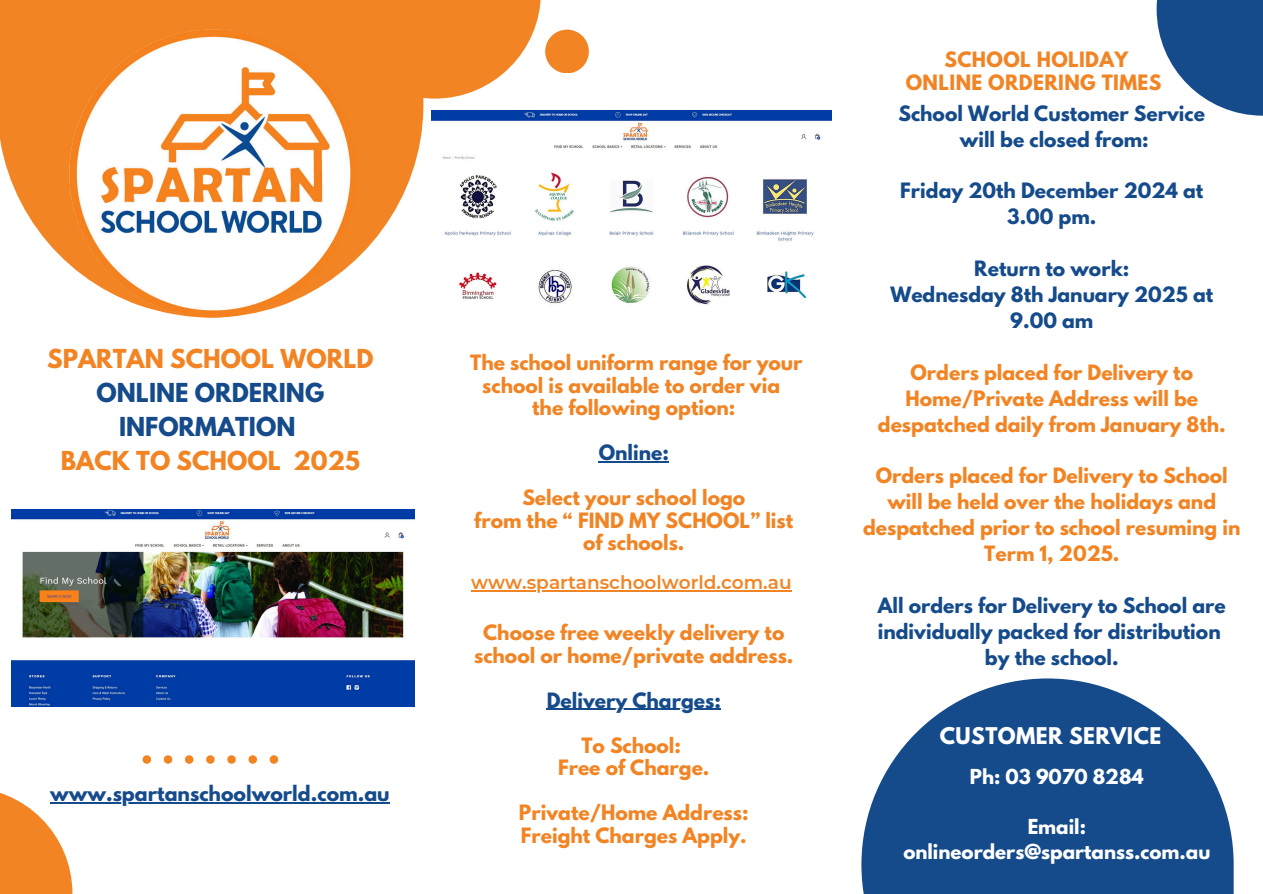
<style>
.page{position:relative;width:1263px;height:894px;background:#fff}
.page>*{position:absolute;margin:0;border:0;box-sizing:border-box;transform-origin:0 0}
.t1{font:700 23.1px/33.8px "League Spartan";color:#f28423;text-align:center}
.t2{font:700 20.4px "League Spartan";letter-spacing:.02em;color:#fff}
.t3{font:700 18.9px "League Spartan";color:#154b8b}
.t4{font:700 18.75px/25.8px "League Spartan";color:#f28423;text-align:center}
.t5{font:700 18.75px/25.8px "League Spartan";color:#154b8b;text-align:center}
.t6{font:700 18.75px/22.5px "League Spartan";color:#f18424;text-align:center}
.t7{font:700 18.75px/22.5px "League Spartan";letter-spacing:.02em;color:#f18424;text-align:center}
.t8{font:600 18.45px "Montserrat";color:#f18424}
.t9{font:700 18.3px "League Spartan";color:#fff}
.s1{color:#154b8b}
</style>
<div class="page">
<div style="left:545px;top:30px;width:44px;height:43px;background:#f28423;border-radius:50%"></div>
<svg style="left:0;top:0;width:423px;height:317px;fill:#f28423"></svg>
<img style="left:69px;top:30px;width:288px;height:287px;border-radius:50%">
<svg style="left:861px;top:678px;width:373px;height:215px;fill:#154b8b"></svg>
<svg style="left:1157px;top:0;width:106px;height:116px;fill:#154b8b"></svg>
<svg style="left:0;top:793px;width:72px;height:100px;fill:#f28423"></svg>
<svg style="left:143px;top:755px;width:8px;height:8px"></svg>
<svg style="left:206px;top:755px;width:9px;height:8px"></svg>
<svg style="left:164px;top:755px;width:8px;height:8px"></svg>
<svg style="left:227px;top:755px;width:9px;height:8px"></svg>
<svg style="left:185px;top:755px;width:8px;height:8px"></svg>
<svg style="left:248px;top:755px;width:9px;height:8px"></svg>
<svg style="left:270px;top:755px;width:8px;height:8px"></svg>
<div style="left:328px;top:0;width:213px;height:99px;background:#f28423"></div>
<img style="left:11px;top:509px;width:404px;height:197px">
<img style="left:431px;top:111px;width:401px;height:194px">
<hr style="left:599px;top:461px;width:70px;height:1px;background:#154b8b">
<hr style="left:547px;top:708px;width:174px;height:1px;background:#154b8b">
<hr style="left:471px;top:590px;width:321px;height:1px;background:#f18424">
<hr style="left:50px;top:801px;width:340px;height:2px;background:#154b8b">
<h3 class="t1" style="left:47px;top:345px;width:328px">SPARTAN SCHOOL WORLD<br><span class="s1">ONLINE ORDERING<br>INFORMATION<br></span>BACK TO SCHOOL 2025</h3>
<p class="t3" style="left:50px;top:783px;width:341px">www.spartanschoolworld.com.au</p>
<h3 class="t6" style="left:470px;top:353px;width:334px">The school uniform range for your school is available to order via the following option:</h3>
<h3 class="t5" style="left:599px;top:442px;width:72px">Online:</h3>
<h3 class="t6" style="left:474px;top:488px;width:320px">Select your school logo<br>from the “ FIND MY SCHOOL” list of schools.</h3>
<p class="t8" style="left:471px;top:571px;width:322px">www.spartanschoolworld.com.au</p>
<h3 class="t6" style="left:474px;top:623px;width:321px">Choose free weekly delivery to school or home/private address.</h3>
<p class="t5" style="left:547px;top:689px;width:176px">Delivery Charges:</p>
<h3 class="t4" style="left:558px;top:736px;width:153px;line-height:22.5px">To School:<br>Free of Charge.</h3>
<h3 class="t4" style="left:519px;top:803px;width:231px;line-height:22.5px;text-align:left">Private/Home Address:<br>Freight Charges Apply.</h3>
<h1 class="t7" style="left:906px;top:51px;width:257px">SCHOOL HOLIDAY<br>ONLINE ORDERING TIMES</h1>
<p class="t5" style="left:898px;top:103px;width:308px">School World Customer Service will be closed from:</p>
<p class="t5" style="left:900px;top:180px;width:305px">Friday 20th December 2024 at<br>3.00 pm.</p>
<p class="t5" style="left:890px;top:258px;width:324px">Return to work:<br>Wednesday 8th January 2025 at<br>9.00 am</p>
<p class="t4" style="left:878px;top:361px;width:349px">Orders placed for Delivery to<br>Home/Private Address will be despatched daily from January 8th.</p>
<h3 class="t4" style="left:863px;top:465px;width:379px">Orders placed for Delivery to School will be held over the holidays and despatched prior to school resuming in<br>Term 1, 2025.</h3>
<h3 class="t5" style="left:878px;top:594px;width:350px">All orders for Delivery to School are individually packed for distribution by the school.</h3>
<p class="t2" style="left:940px;top:725px;width:223px">CUSTOMER SERVICE</p>
<h3 class="t9" style="left:970px;top:767px;width:175px">Ph: 03 9070 8284</h3>
<h3 class="t9" style="left:1028px;top:817px;width:60px">Email:</h3>
<h3 class="t9" style="left:903px;top:842px;width:309px">onlineorders@spartanss.com.au</h3>
</div>
